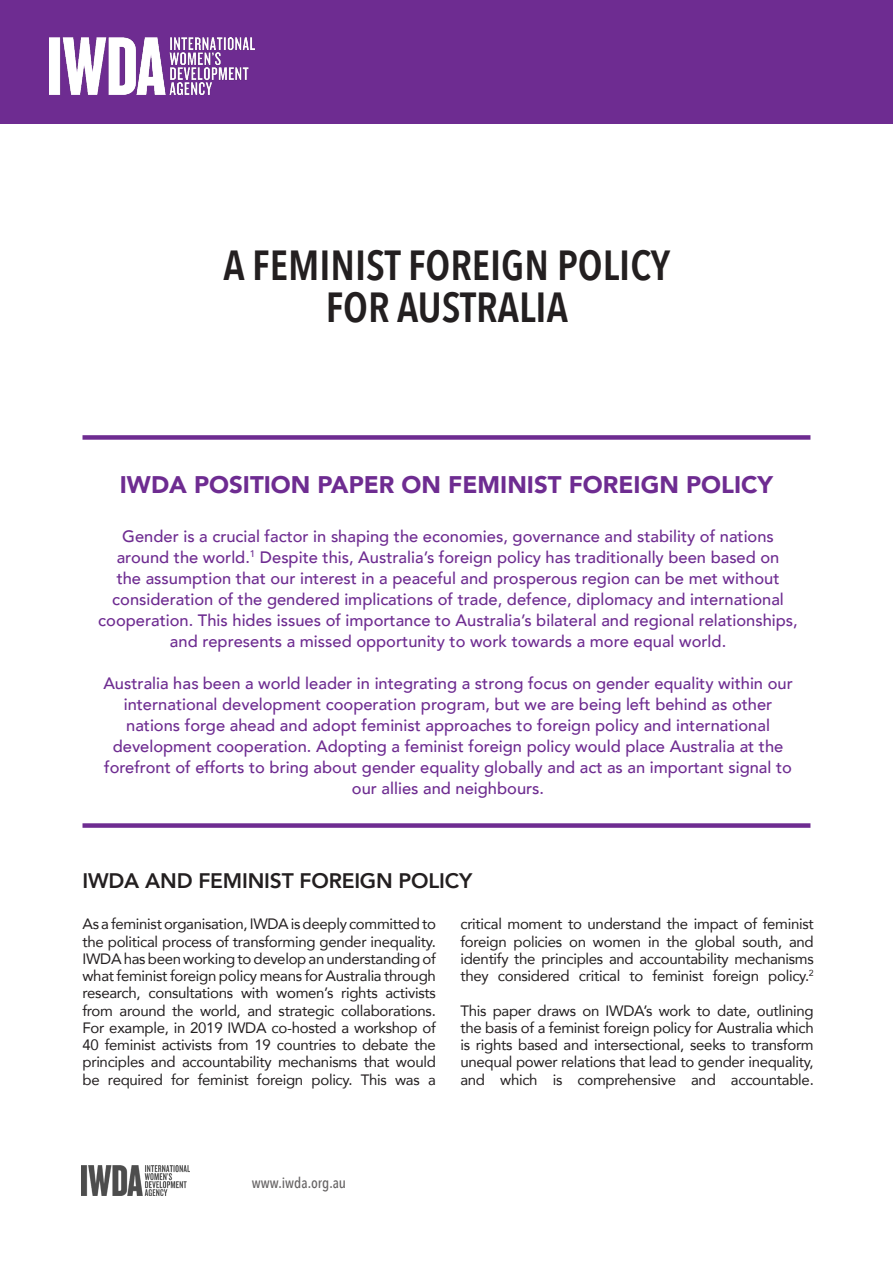
<style>
.page{position:relative;width:893px;height:1263px;background:#fff}
.page>*{position:absolute;margin:0;border:0;box-sizing:border-box;transform-origin:0 0}
.PAGE_TITLE{font:600 42px "Avenir Next Condensed";color:#231f20}
.Introduction_text{font:900 24px "Avenir";color:#6e2c91}
.Sub_Heading_-_Black{font:800 21px "Avenir";letter-spacing:-.01em;color:#231f20}
.Introduction_text-2{font:500 16.5px/21px "Avenir";color:#6e2c91;text-align:center}
.Bodycopy{font:15px/17.2px "Avenir";letter-spacing:-.02em;color:#231f20;text-align:justify}
.t1{font:500 15px "Avenir Next Condensed";color:#231f20}
.s1{font-family:"Avenir Next"}
</style>
<div class="page">
<img style="left:82px;top:1165px;width:108px;height:30px">
<div style="left:82px;top:435px;width:728px;height:5px;background:#6e2c91"></div>
<div style="left:82px;top:823px;width:728px;height:5px;background:#6e2c91"></div>
<div style="left:0;top:0;width:893px;height:124px;background:#6e2c91"></div>
<img style="left:50px;top:37px;width:204px;height:58px">
<p class="PAGE_TITLE" style="left:224px;top:229px;width:448px">A FEMINIST FOREIGN POLICY</p>
<p class="PAGE_TITLE" style="left:326px;top:271px;width:244px">FOR AUSTRALIA</p>
<p class="Introduction_text" style="left:120px;top:464px;width:655px">IWDA POSITION PAPER ON FEMINIST FOREIGN POLICY</p>
<p class="Introduction_text-2" style="left:98px;top:525px;width:701px">Gender is a crucial factor in shaping the economies, governance and stability of nations around the world.<sup>1</sup> Despite this, Australia’s foreign policy has traditionally been based on<br>the assumption that our interest in a peaceful and prosperous region can be met without consideration of the gendered implications of trade, defence, diplomacy and international cooperation. This hides issues of importance to Australia’s bilateral and regional relationships, and represents a missed opportunity to work towards a more equal world.</p>
<p class="Introduction_text-2" style="left:103px;top:672px;width:691px">Australia <span class="s1">has</span> been a world leader in integrating a strong focus on gender equality within our international development cooperation program, but we are being left behind as other nations forge ahead and adopt feminist approaches to foreign policy and international development cooperation. Adopting a feminist foreign policy would place Australia at the forefront of efforts to bring about gender equality globally and act as an important signal to our allies and neighbours.</p>
<p class="Sub_Heading_-_Black" style="left:82px;top:864px;width:391px">IWDA AND FEMINIST FOREIGN POLICY</p>
<p class="Bodycopy" style="left:82px;top:915px;width:355px">As a feminist organisation, IWDA is deeply committed to the political process of transforming gender inequality.<br>IWDA has been working to develop an understanding of what feminist foreign policy means for Australia through research, consultations with women’s rights activists from around the world, and strategic collaborations.<br>For example, in 2019 IWDA co-hosted a workshop of 40 feminist activists from 19 countries to debate the principles and accountability mechanisms that would be required for feminist foreign policy. This was a</p>
<p class="Bodycopy" style="left:460px;top:915px;width:355px">critical moment to understand the impact of feminist foreign policies on women in the global south, and identify the principles and accountability mechanisms they considered critical to feminist foreign policy.<sup>2</sup></p>
<p class="Bodycopy" style="left:460px;top:1001px;width:355px">This paper draws on IWDA’s work to date, outlining the basis of a feminist foreign policy for Australia which is rights based and intersectional, seeks to transform unequal power relations that lead to gender inequality, and which is comprehensive and accountable.</p>
<p class="t1" style="left:252px;top:1174px;width:96px">www.iwda.org.au</p>
</div>
